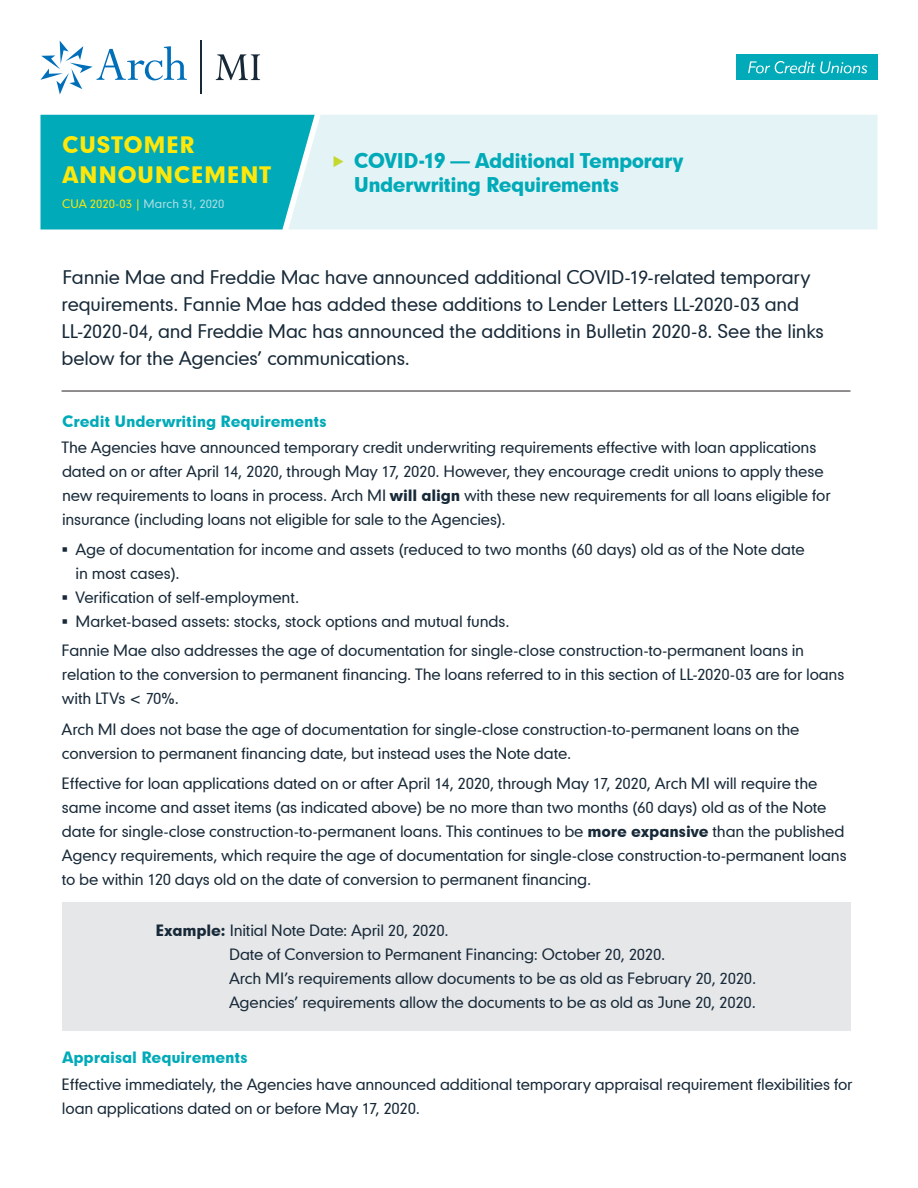
<style>
.page{position:relative;width:918px;height:1188px;background:#fff}
.page>*{position:absolute;margin:0;border:0;box-sizing:border-box;transform-origin:0 0}
.t1{font:21.75px/30px "Geometric 706 BT Black B";letter-spacing:.02em;color:#ffe709}
.t2{font:19.5px/24px "Geometric 706 BT Black B";letter-spacing:-.035em;color:#00aab8}
.t3{font:18px/27px "Geometric 706 BT Medium B";letter-spacing:-.01em;color:#172938}
.t4{font:15px/24px "Geometric 706 BT Medium B";letter-spacing:-.01em;color:#172938}
.t5{font:15px "Geometric 706 BT Black B";letter-spacing:-.01em;color:#00aab8}
.t6{font:11.25px "Geometric 706 BT Medium B";color:#b0dee5}
.s1{color:#ffe709}
.s2{font-family:"Geometric 706 BT Black B"}
</style>
<div class="page">
<svg style="left:40px;top:41px;width:147px;height:54px"></svg>
<hr style="left:201px;top:40px;width:1px;height:54px;background:#172938">
<svg style="left:216px;top:54px;width:44px;height:26px"></svg>
<div style="left:736px;top:54px;width:142px;height:26px;background:#00aab8"></div>
<svg style="left:748px;top:61px;width:119px;height:12px"></svg>
<div style="left:315px;top:115px;width:563px;height:115px;background:#e4f3f5"></div>
<div style="left:62px;top:903px;width:788px;height:128px;background:#e6e7e9"></div>
<svg style="left:40px;top:115px;width:275px;height:115px;background:#0fafbc"></svg>
<hr style="left:62px;top:391px;width:789px;height:1px;background:#231f20">
<svg style="left:334px;top:155px;width:10px;height:12px"></svg>
<h1 class="t1" style="left:62px;top:129px;width:211px">CUSTOMER<br>ANNOUNCEMENT</h1>
<p class="t6" style="left:62px;top:196px;width:164px"><span class="s1">CUA 2020-03 |</span> March 31, 2020</p>
<h2 class="t2" style="left:354px;top:147px;width:331px">COVID-19 — Additional Temporary<br>Underwriting Requirements</h2>
<p class="t3" style="left:62px;top:263px;width:764px">Fannie Mae and Freddie Mac have announced additional COVID-19-related temporary requirements. Fannie Mae has added these additions to Lender Letters LL-2020-03 and LL-2020-04, and Freddie Mac has announced the additions in Bulletin 2020-8. See the links below for the Agencies’ communications.</p>
<p class="t5" style="left:62px;top:411px;width:266px">Credit Underwriting Requirements</p>
<p class="t4" style="left:62px;top:435px;width:771px">The Agencies have announced temporary credit underwriting requirements effective with loan applications dated on or after April 14, 2020, through May 17, 2020. However, they encourage credit unions to apply these new requirements to loans in process. Arch MI <span class="s2">will align</span> with these new requirements for all loans eligible for insurance (including loans not eligible for sale to the Agencies).</p>
<p class="t4" style="left:75px;top:537px;width:731px">Age of documentation for income and assets (reduced to two months (60 days) old as of the Note date in most cases).<br>Verification of self-employment.<br>Market-based assets: stocks, stock options and mutual funds.</p>
<p class="t4" style="left:62px;top:638px;width:784px">Fannie Mae also addresses the age of documentation for single-close construction-to-permanent loans in relation to the conversion to permanent financing. The loans referred to in this section of LL-2020-03 are for loans with LTVs &lt; 70%.</p>
<p class="t4" style="left:62px;top:716px;width:740px">Arch MI does not base the age of documentation for single-close construction-to-permanent loans on the conversion to permanent financing date, but instead uses the Note date.</p>
<p class="t4" style="left:62px;top:771px;width:787px">Effective for loan applications dated on or after April 14, 2020, through May 17, 2020, Arch MI will require the same income and asset items (as indicated above) be no more than two months (60 days) old as of the Note date for single-close construction-to-permanent loans. This continues to be <span class="s2">more expansive</span> than the published Agency requirements, which require the age of documentation for single-close construction-to-permanent loans to be within 120 days old on the date of conversion to permanent financing.</p>
<p class="t4" style="left:229px;top:918px;width:529px;text-indent:-74px"><span class="s2">Example:</span> Initial Note Date: April 20, 2020.<br>Date of Conversion to Permanent Financing: October 20, 2020.<br>Arch MI’s requirements allow documents to be as old as February 20, 2020.<br>Agencies’ requirements allow the documents to be as old as June 20, 2020.</p>
<p class="t5" style="left:62px;top:1048px;width:187px">Appraisal Requirements</p>
<p class="t4" style="left:61px;top:1072px;width:793px">Effective immediately, the Agencies have announced additional temporary appraisal requirement flexibilities for loan applications dated on or before May 17, 2020.</p>
</div>
